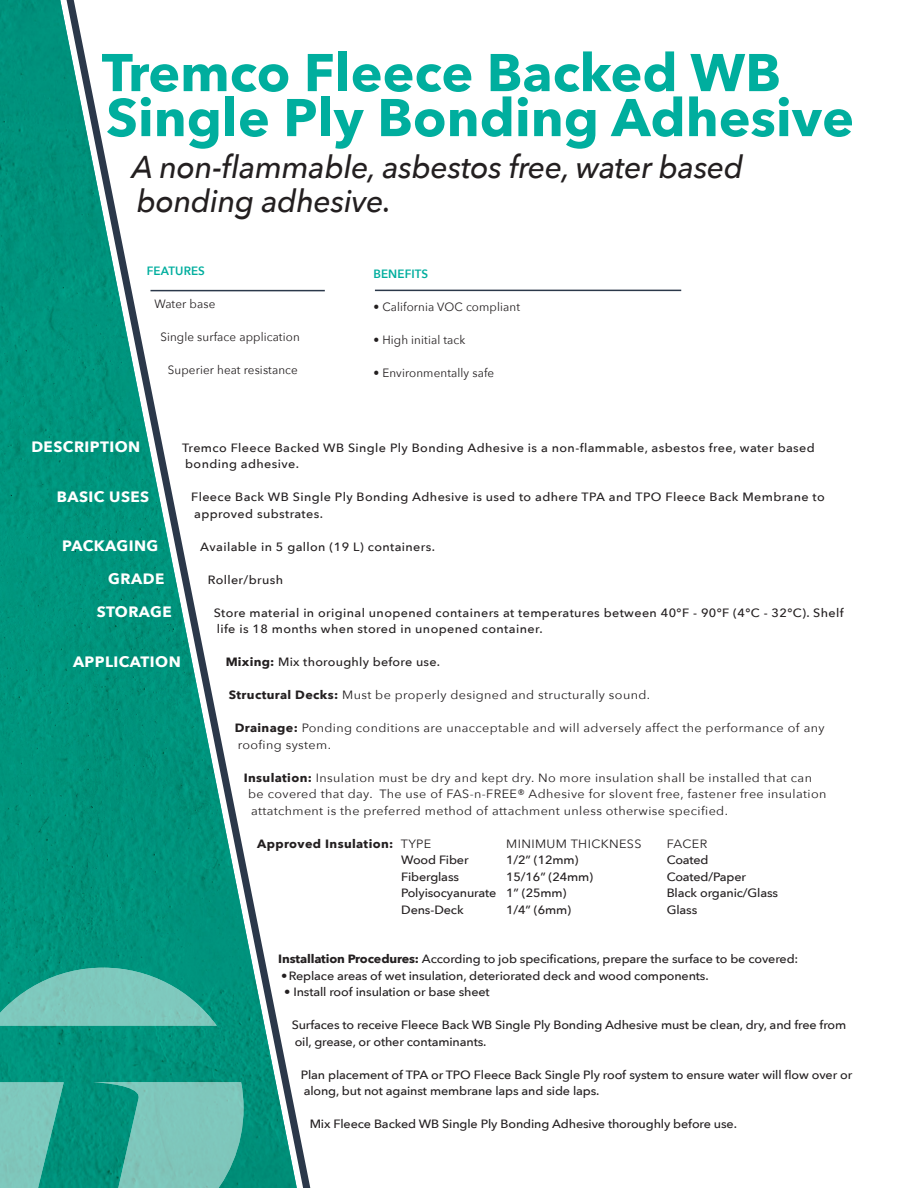
<style>
.page{position:relative;width:918px;height:1188px;background:#fff}
.page>*{position:absolute;margin:0;border:0;box-sizing:border-box;transform-origin:0 0}
.t1{font:700 52.5px/45px "Avenir Next";color:#00ae9e}
.t2{font:italic 500 31.5px "Avenir Next";letter-spacing:-.01em;color:#231f20}
.t3{font:700 15px "Avenir Next";letter-spacing:.03em;color:#fff}
.t4{font:500 12px/16.5px "Avenir Next";letter-spacing:-.01em;color:#231f20;scale:1.05 1}
.t5{font:12px/16.5px "Avenir Next";letter-spacing:.03em;color:#231f20;scale:1.05 1}
.t6{font:500 12px/16.5px "Avenir Next";letter-spacing:.03em;color:#231f20;scale:1.05 1}
.t7{font:12px "Avenir Next";letter-spacing:.01em;color:#231f20}
.t8{font:500 12px "Avenir Next";letter-spacing:.02em;color:#231f20;scale:1.05 1}
.t9{font:700 12px "Avenir Next";letter-spacing:.03em;color:#231f20;scale:1.05 1}
.t10{font:600 12px "Avenir Next";letter-spacing:.01em;color:#00ae9e}
.s1{font-weight:700}
.s2{font-weight:400}
</style>
<div class="page">
<img style="left:0;top:0;width:297px;height:1188px">
<svg style="left:0;top:968px;width:217px;height:58px;background:#5dbaab"></svg>
<svg style="left:0;top:1082px;width:64px;height:106px;background:#65bcae"></svg>
<svg style="left:93px;top:1082px;width:151px;height:106px;background:#5bb6a8"></svg>
<hr style="left:150px;top:290px;width:175px;height:1px;background:#2b384a">
<hr style="left:375px;top:290px;width:306px;height:1px;background:#2b384a">
<p class="t1" style="left:102px;top:49px;width:754px">Tremco Fleece Backed WB<br>Single Ply Bonding Adhesive</p>
<p class="t2" style="left:132px;top:140px;width:613px">A non-flammable, asbestos free, water based</p>
<p class="t2" style="left:137px;top:175px;width:256px">bonding adhesive.</p>
<p class="t10" style="left:147px;top:261px;width:60px">FEATURES</p>
<p class="t7" style="left:154px;top:294px;width:62px">Water base</p>
<p class="t7" style="left:160px;top:327px;width:141px">Single surface application</p>
<p class="t7" style="left:168px;top:360px;width:132px">Superier heat resistance</p>
<p class="t10" style="left:373px;top:264px;width:56px">BENEFITS</p>
<p class="t7" style="left:373px;top:297px;width:148px">• California VOC compliant</p>
<p class="t7" style="left:373px;top:330px;width:94px">• High initial tack</p>
<p class="t7" style="left:373px;top:363px;width:122px">• Environmentally safe</p>
<p class="t3" style="left:31px;top:434px;width:110px">DESCRIPTION</p>
<p class="t3" style="left:57px;top:484px;width:94px">BASIC USES</p>
<p class="t3" style="left:62px;top:533px;width:98px">PACKAGING</p>
<p class="t3" style="left:108px;top:566px;width:58px">GRADE</p>
<p class="t3" style="left:97px;top:599px;width:77px">STORAGE</p>
<p class="t3" style="left:73px;top:649px;width:109px">APPLICATION</p>
<p class="t6" style="left:182px;top:439px;width:604px">Tremco Fleece Backed WB Single Ply Bonding Adhesive is a non-flammable, asbestos free, water based bonding adhesive.</p>
<p class="t6" style="left:191px;top:488px;width:605px">Fleece Back WB Single Ply Bonding Adhesive is used to adhere TPA and TPO Fleece Back Membrane to approved substrates.</p>
<p class="t6" style="left:200px;top:538px;width:225px">Available in 5 gallon (19 L) containers.</p>
<p class="t6" style="left:208px;top:571px;width:73px">Roller/brush</p>
<p class="t6" style="left:214px;top:604px;width:601px">Store material in original unopened containers at temperatures between 40°F - 90°F (4°C - 32°C). Shelf life is 18 months when stored in unopened container.</p>
<p class="t8" style="left:226px;top:652px;width:206px"><span class="s1">Mixing:</span> Mix thoroughly before use.</p>
<p class="t5" style="left:229px;top:686px;width:403px"><span class="s1">Structural Decks:</span> Must be properly designed and structurally sound.</p>
<p class="t5" style="left:235px;top:719px;width:563px"><span class="s1">Drainage:</span> Ponding conditions are unacceptable and will adversely affect the performance of any roofing system.</p>
<p class="t5" style="left:248px;top:769px;width:552px;text-indent:-4px"><span class="s1">Insulation:</span> Insulation must be dry and kept dry. No more insulation shall be installed that can be covered that day. The use of FAS-n-FREE® Adhesive for slovent free, fastener free insulation attatchment is the preferred method of attachment unless otherwise specified.</p>
<p class="t9" style="left:257px;top:833px;width:167px">Approved Insulation: <span class="s2">TYPE</span></p>
<p class="t5" style="left:506px;top:835px;width:130px">MINIMUM THICKNESS</p>
<p class="t5" style="left:667px;top:835px;width:40px">FACER</p>
<p class="t4" style="left:401px;top:851px;width:66px">Wood Fiber</p>
<p class="t4" style="left:506px;top:851px;width:70px">1/2” (12mm)</p>
<p class="t4" style="left:667px;top:851px;width:41px">Coated</p>
<p class="t4" style="left:401px;top:868px;width:57px">Fiberglass</p>
<p class="t4" style="left:506px;top:868px;width:84px">15/16” (24mm)</p>
<p class="t4" style="left:667px;top:868px;width:77px">Coated/Paper</p>
<p class="t4" style="left:401px;top:884px;width:159px">Polyisocyanurate 1” (25mm)</p>
<p class="t4" style="left:667px;top:884px;width:108px">Black organic/Glass</p>
<p class="t4" style="left:401px;top:901px;width:61px">Dens-Deck</p>
<p class="t4" style="left:506px;top:901px;width:63px">1/4” (6mm)</p>
<p class="t4" style="left:667px;top:901px;width:31px">Glass</p>
<p class="t4" style="left:278px;top:950px;width:497px"><span class="s1">Installation Procedures:</span> According to job specifications, prepare the surface to be covered:</p>
<p class="t4" style="left:281px;top:967px;width:409px">•Replace areas of wet insulation, deteriorated deck and wood components.</p>
<p class="t4" style="left:284px;top:983px;width:197px">• Install roof insulation or base sheet</p>
<p class="t4" style="left:292px;top:1016px;width:530px">Surfaces to receive Fleece Back WB Single Ply Bonding Adhesive must be clean, dry, and free from oil, grease, or other contaminants.</p>
<p class="t4" style="left:301px;top:1066px;width:527px">Plan placement of TPA or TPO Fleece Back Single Ply roof system to ensure water will flow over or along, but not against membrane laps and side laps.</p>
<p class="t4" style="left:310px;top:1115px;width:408px">Mix Fleece Backed WB Single Ply Bonding Adhesive thoroughly before use.</p>
</div>
